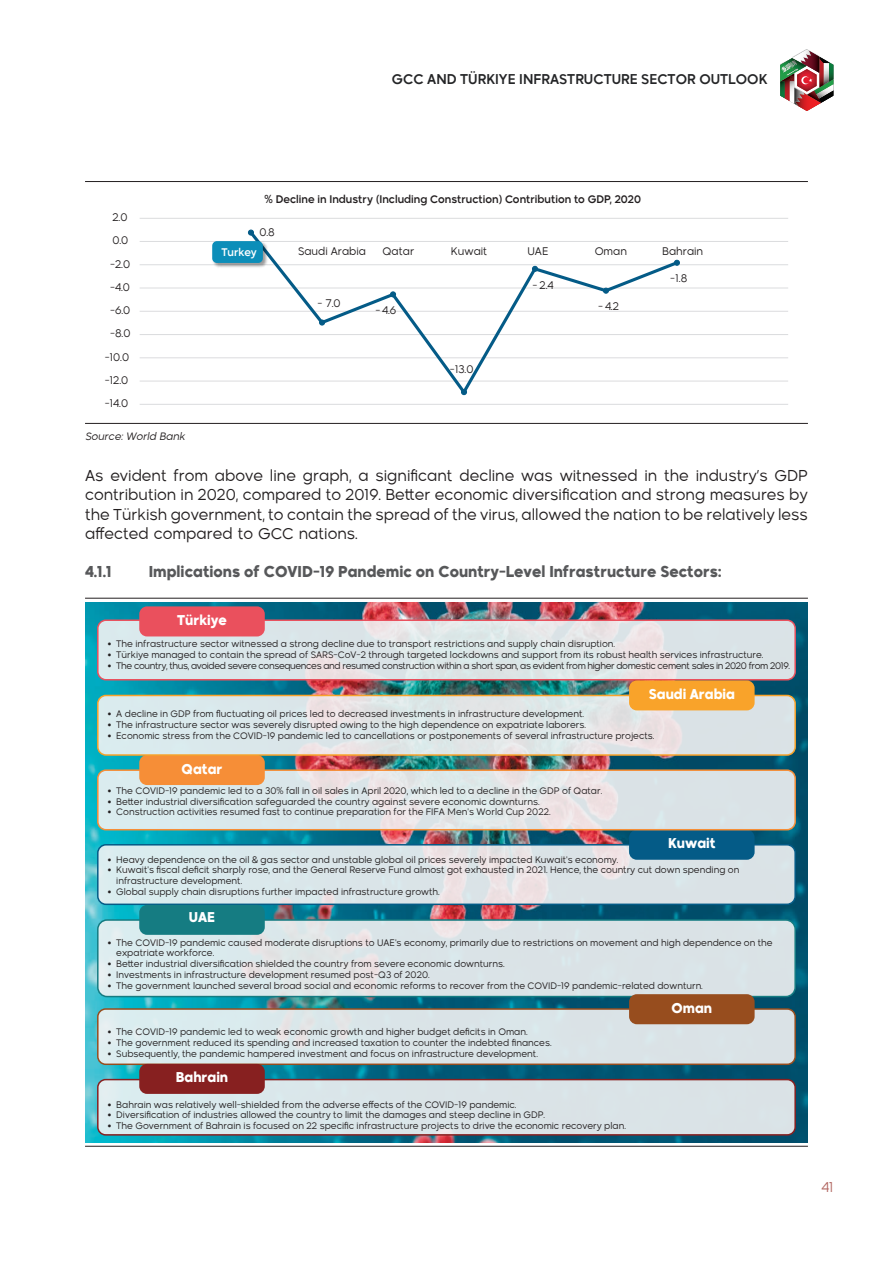
<style>
.page{position:relative;width:893px;height:1263px;background:#fff}
.page>*{position:absolute;margin:0;border:0;box-sizing:border-box;transform-origin:0 0}
.t1{font:300 15px/19.5px "Madani Arabic";color:#231f20;text-align:justify}
.t2{font:700 15px "Madani Arabic";color:#57585a}
.t3{font:700 13.5px "Madani Arabic";letter-spacing:-.005em;color:#fff}
.t4{font:500 13.5px "Madani Arabic";color:#242527}
.t5{font:300 13.5px "Madani Arabic";color:#b36964}
.t6{font:300 10.5px "Madani Arabic";color:#231f20}
.t7{font:500 10.5px "Madani Arabic";color:#231f20}
.t8{font:500 10.5px "Madani Arabic";letter-spacing:-.01em;color:#fff}
.t9{font:italic 300 10.2px "Madani Arabic";color:#231f20}
.t10{font:300 9px/10.8px "Madani Arabic";color:#231f20}
.t11{font:300 9px "Madani Arabic";letter-spacing:-.04em;color:#231f20}
</style>
<div class="page">
<img style="left:780px;top:50px;width:53px;height:61px">
<hr style="left:85px;top:181px;width:723px;height:1px;background:#231f20">
<hr style="left:140px;top:404px;width:648px;height:1px;background:#dcdddf">
<hr style="left:140px;top:381px;width:648px;height:1px;background:#dcdddf">
<hr style="left:140px;top:357px;width:648px;height:1px;background:#dcdddf">
<hr style="left:140px;top:334px;width:648px;height:1px;background:#dcdddf">
<hr style="left:140px;top:311px;width:648px;height:1px;background:#dcdddf">
<hr style="left:140px;top:287px;width:648px;height:1px;background:#dcdddf">
<hr style="left:140px;top:264px;width:648px;height:1px;background:#dcdddf">
<hr style="left:140px;top:218px;width:648px;height:1px;background:#dcdddf">
<hr style="left:140px;top:241px;width:648px;height:1px;background:#dcdddf">
<svg style="left:247px;top:229px;width:434px;height:167px"></svg>
<svg style="left:248px;top:230px;width:6px;height:6px"></svg>
<div style="left:319px;top:319px;width:6px;height:7px;border:1px solid #045b87;border-radius:50%"></div>
<svg style="left:390px;top:291px;width:6px;height:6px"></svg>
<svg style="left:461px;top:389px;width:6px;height:6px"></svg>
<svg style="left:532px;top:266px;width:6px;height:6px"></svg>
<svg style="left:603px;top:288px;width:6px;height:6px"></svg>
<svg style="left:674px;top:260px;width:6px;height:6px"></svg>
<img style="left:212px;top:239px;width:57px;height:30px">
<div style="left:212px;top:241px;width:51px;height:22px;background:#0c8eb9;border-radius:5px"></div>
<hr style="left:85px;top:423px;width:723px;height:1px;background:#231f20">
<hr style="left:85px;top:598px;width:723px;height:1px;background:#231f20">
<img style="left:85px;top:602px;width:723px;height:540px">
<svg style="left:98px;top:620px;width:697px;height:60px;background:#dde5e7"></svg>
<div style="left:139px;top:606px;width:126px;height:30px;background:#ea505d;border-radius:8px"></div>
<div style="left:97px;top:619px;width:699px;height:61px;border:2px solid #ea505d;border-radius:8px"></div>
<svg style="left:98px;top:695px;width:697px;height:60px;background:#dee5e7"></svg>
<div style="left:629px;top:680px;width:126px;height:30px;background:#f9a32a;border-radius:8px"></div>
<svg style="left:98px;top:770px;width:697px;height:60px;background:#dfe6e8"></svg>
<div style="left:139px;top:755px;width:126px;height:30px;background:#f68e37;border-radius:8px"></div>
<svg style="left:98px;top:845px;width:697px;height:59px;background:#dde5e8"></svg>
<div style="left:629px;top:830px;width:126px;height:30px;background:#045b87;border-radius:8px"></div>
<div style="left:97px;top:844px;width:699px;height:61px;border:2px solid #045b87;border-radius:8px"></div>
<div style="left:98px;top:920px;width:697px;height:76px;background:#dae4e7;border-radius:9px"></div>
<div style="left:139px;top:905px;width:126px;height:30px;background:#157c82;border-radius:8px"></div>
<div style="left:97px;top:919px;width:699px;height:78px;border:2px solid #157c82;border-radius:9px"></div>
<div style="left:98px;top:1009px;width:697px;height:55px;background:#dae5e8;border-radius:8px"></div>
<div style="left:629px;top:994px;width:126px;height:30px;background:#974d1e;border-radius:8px"></div>
<div style="left:97px;top:1008px;width:699px;height:57px;border:2px solid #974d1e;border-radius:8px"></div>
<div style="left:98px;top:1079px;width:697px;height:56px;background:#dae4e7;border-radius:8px"></div>
<div style="left:139px;top:1064px;width:126px;height:30px;background:#872020;border-radius:8px"></div>
<div style="left:97px;top:1079px;width:699px;height:56px;border:2px solid #872020;border-radius:8px"></div>
<div style="left:97px;top:695px;width:699px;height:61px;border:2px solid #f9a32a;border-radius:8px"></div>
<div style="left:97px;top:769px;width:699px;height:61px;border:2px solid #f68e37;border-radius:8px"></div>
<hr style="left:85px;top:1146px;width:723px;height:1px;background:#231f20">
<h2 class="t4" style="left:392px;top:68px;width:377px">GCC AND TÜRKIYE INFRASTRUCTURE SECTOR OUTLOOK</h2>
<p class="t6" style="left:112px;top:209px;width:17px">2.0</p>
<p class="t6" style="left:112px;top:232px;width:17px">0.0</p>
<p class="t6" style="left:110px;top:255px;width:22px">-2.0</p>
<p class="t6" style="left:110px;top:279px;width:21px">-4.0</p>
<p class="t6" style="left:110px;top:302px;width:22px">-6.0</p>
<p class="t6" style="left:110px;top:325px;width:22px">-8.0</p>
<p class="t6" style="left:105px;top:349px;width:26px">-10.0</p>
<p class="t6" style="left:105px;top:372px;width:25px">-12.0</p>
<p class="t6" style="left:105px;top:395px;width:25px">-14.0</p>
<p class="t7" style="left:264px;top:191px;width:378px">% Decline in Industry (Including Construction) Contribution to GDP, 2020</p>
<p class="t6" style="left:259px;top:224px;width:17px">0.8</p>
<p class="t8" style="left:221px;top:243px;width:37px">Turkey</p>
<p class="t6" style="left:298px;top:243px;width:70px">Saudi Arabia</p>
<p class="t6" style="left:383px;top:243px;width:33px">Qatar</p>
<p class="t6" style="left:451px;top:243px;width:38px">Kuwait</p>
<p class="t6" style="left:527px;top:243px;width:22px">UAE</p>
<p class="t6" style="left:595px;top:243px;width:34px">Oman</p>
<p class="t6" style="left:662px;top:243px;width:43px">Bahrain</p>
<p class="t6" style="left:317px;top:294px;width:25px">- 7.0</p>
<p class="t6" style="left:375px;top:301px;width:23px">- 4.6</p>
<p class="t6" style="left:450px;top:361px;width:25px">-13.0</p>
<p class="t6" style="left:533px;top:277px;width:22px">- 2.4</p>
<p class="t6" style="left:598px;top:298px;width:22px">- 4.2</p>
<p class="t6" style="left:670px;top:270px;width:19px">-1.8</p>
<p class="t9" style="left:85px;top:428px;width:104px">Source:World Bank</p>
<p class="t1" style="left:85px;top:465px;width:724px">As evident from above line graph, a significant decline was witnessed in the industry’s GDP contribution in 2020, compared to 2019. Better economic diversification and strong measures by the Türkish government, to contain the spread of the virus, allowed the nation to be relatively less affected compared to GCC nations.</p>
<h1 class="t2" style="left:85px;top:559px;width:28px">4.1.1</h1>
<h1 class="t2" style="left:149px;top:559px;width:575px">Implications of COVID-19 Pandemic on Country-Level Infrastructure Sectors:</h1>
<h2 class="t3" style="left:177px;top:609px;width:51px">Türkiye</h2>
<p class="t10" style="left:108px;top:638px;width:509px">• The infrastructure sector witnessed a strong decline due to transport restrictions and supply chain disruption.</p>
<p class="t10" style="left:108px;top:649px;width:657px">• Türkiye managed to contain the spread of SARS-CoV-2 through targeted lockdowns and support from its robust health services infrastructure.</p>
<p class="t11" style="left:108px;top:658px;width:684px">• The country, thus, avoided severe consequences and resumed construction within a short span, as evident from higher domestic cement sales in 2020 from 2019.</p>
<h2 class="t3" style="left:649px;top:683px;width:88px">Saudi Arabia</h2>
<p class="t10" style="left:108px;top:708px;width:478px">• A decline in GDP from fluctuating oil prices led to decreased investments in infrastructure development.</p>
<p class="t10" style="left:108px;top:718px;width:480px">• The infrastructure sector was severely disrupted owing to the high dependence on expatriate laborers.</p>
<p class="t10" style="left:108px;top:729px;width:548px">• Economic stress from the COVID-19 pandemic led to cancellations or postponements of several infrastructure projects.</p>
<h2 class="t3" style="left:182px;top:757px;width:42px">Qatar</h2>
<p class="t10" style="left:108px;top:784px;width:496px">• The COVID-19 pandemic led to a 30% fall in oil sales in April 2020, which led to a decline in the GDP of Qatar.</p>
<p class="t10" style="left:108px;top:795px;width:433px">• Better industrial diversification safeguarded the country against severe economic downturns.</p>
<p class="t10" style="left:108px;top:806px;width:444px">• Construction activities resumed fast to continue preparation for the FIFA Men's World Cup 2022.</p>
<h2 class="t3" style="left:668px;top:832px;width:49px">Kuwait</h2>
<p class="t10" style="left:108px;top:853px;width:512px">• Heavy dependence on the oil &amp; gas sector and unstable global oil prices severely impacted Kuwait's economy.</p>
<p class="t10" style="left:116px;top:864px;width:625px;text-indent:-9px">• Kuwait's fiscal deficit sharply rose, and the General Reserve Fund almost got exhausted in 2021. Hence, the country cut down spending on infrastructure development.</p>
<p class="t10" style="left:108px;top:886px;width:333px">• Global supply chain disruptions further impacted infrastructure growth.</p>
<h2 class="t3" style="left:189px;top:906px;width:28px">UAE</h2>
<p class="t10" style="left:116px;top:936px;width:658px;text-indent:-9px">• The COVID-19 pandemic caused moderate disruptions to UAE's economy, primarily due to restrictions on movement and high dependence on the expatriate workforce.</p>
<p class="t10" style="left:108px;top:958px;width:398px">• Better industrial diversification shielded the country from severe economic downturns.</p>
<p class="t10" style="left:108px;top:969px;width:323px">• Investments in infrastructure development resumed post-Q3 of 2020.</p>
<p class="t10" style="left:108px;top:980px;width:597px">• The government launched several broad social and economic reforms to recover from the COVID-19 pandemic-related downturn.</p>
<p class="t10" style="left:108px;top:1026px;width:421px">• The COVID-19 pandemic led to weak economic growth and higher budget deficits in Oman.</p>
<p class="t10" style="left:108px;top:1037px;width:445px">• The government reduced its spending and increased taxation to counter the indebted finances.</p>
<p class="t10" style="left:108px;top:1048px;width:432px">• Subsequently, the pandemic hampered investment and focus on infrastructure development.</p>
<h2 class="t3" style="left:176px;top:1066px;width:54px">Bahrain</h2>
<p class="t10" style="left:108px;top:1098px;width:410px">• Bahrain was relatively well-shielded from the adverse effects of the COVID-19 pandemic.</p>
<p class="t10" style="left:108px;top:1109px;width:439px">• Diversification of industries allowed the country to limit the damages and steep decline in GDP.</p>
<p class="t10" style="left:108px;top:1120px;width:520px">• The Government of Bahrain is focused on 22 specific infrastructure projects to drive the economic recovery plan.</p>
<h2 class="t3" style="left:672px;top:997px;width:42px">Oman</h2>
<h2 class="t5" style="left:821px;top:1176px;width:14px">41</h2>
</div>
